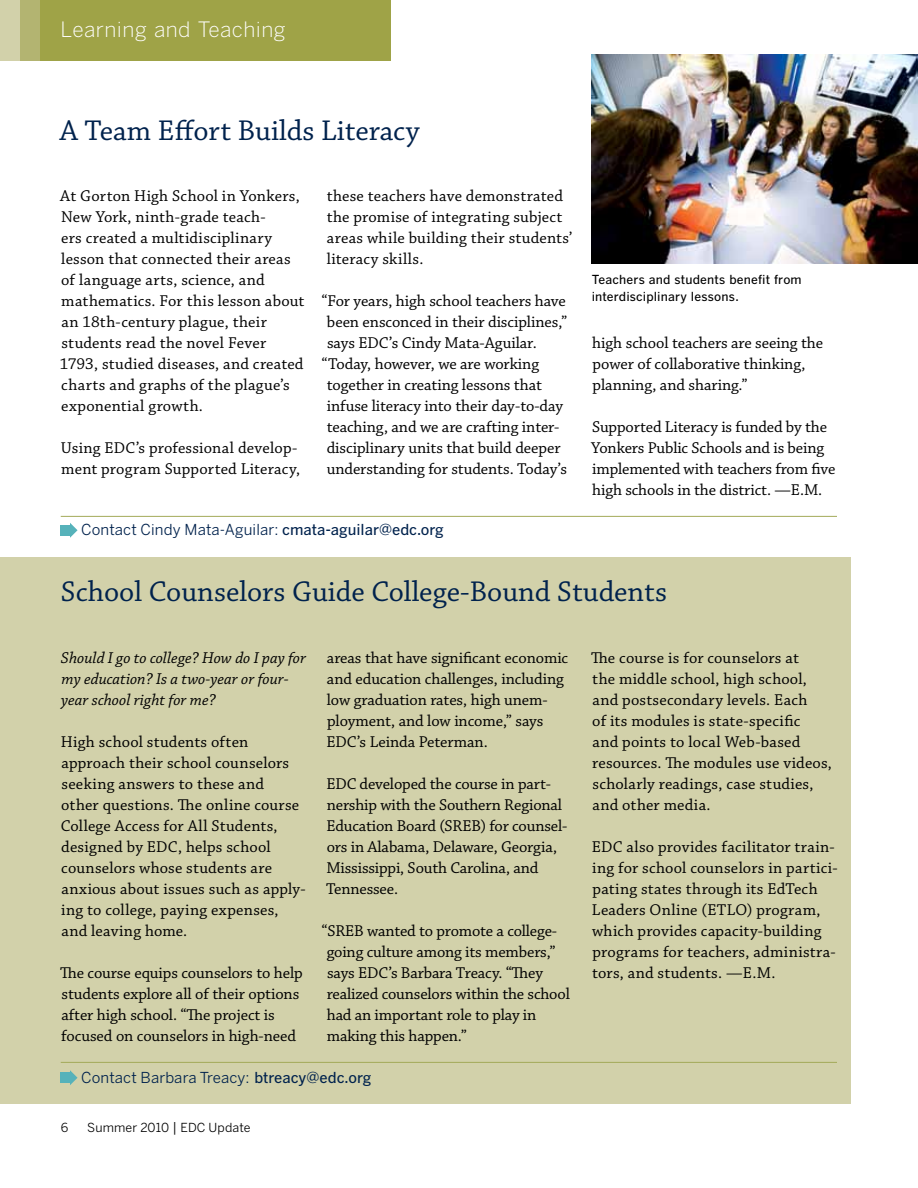
<style>
.page{position:relative;width:918px;height:1188px;background:#fff}
.page>*{position:absolute;margin:0;border:0;box-sizing:border-box;transform-origin:0 0}
.t1{font:30px "Chaparral Pro";color:#00224d}
.t2{font:300 21px "Benton Gothic";letter-spacing:.02em;color:#fff}
.t3{font:16.5px/21px "Chaparral Pro";color:#000}
.t4{font:italic 16.5px/21px "Chaparral Pro";color:#000}
.t5{font:15px "Benton Sans";letter-spacing:.01em;color:#00224d}
.t6{font:500 12.3px/16.5px "Benton Gothic";letter-spacing:.015em;color:#000}
.t7{font:12.3px "Benton Sans";letter-spacing:.01em;color:#000}
.s1{font-family:"Benton Gothic";font-weight:500}
.s2{font-size:13.5px}
</style>
<div class="page">
<div style="left:0;top:558px;width:850px;height:546px;background:#d2d1aa"></div>
<div style="left:0;top:0;width:20px;height:61px;background:#d2d1aa"></div>
<div style="left:20px;top:0;width:20px;height:61px;background:#b3b471"></div>
<div style="left:40px;top:0;width:352px;height:61px;background:#9fa347"></div>
<hr style="left:61px;top:1062px;width:776px;height:1px;background:#a3aa59">
<svg style="left:70px;top:1070px;width:8px;height:15px"></svg>
<div style="left:61px;top:1072px;width:9px;height:11px;background:#56b2ba"></div>
<img style="left:592px;top:54px;width:326px;height:210px">
<hr style="left:61px;top:516px;width:776px;height:1px;background:#a3aa59">
<svg style="left:70px;top:523px;width:8px;height:15px"></svg>
<div style="left:61px;top:525px;width:9px;height:11px;background:#56b2ba"></div>
<p class="t2" style="left:61px;top:17px;width:226px">Learning and Teaching</p>
<h1 class="t1" style="left:60px;top:114px;width:361px">A Team Effort Builds Literacy</h1>
<p class="t3" style="left:60px;top:186px;width:246px">At Gorton High School in Yonkers,<br>New York, ninth-grade teach-<br>ers created a multidisciplinary lesson that connected their areas of language arts, science, and mathematics. For this lesson about an 18th-century plague, their students read the novel Fever<br>1793, studied diseases, and created charts and graphs of the plague’s exponential growth.</p>
<p class="t3" style="left:61px;top:438px;width:241px">Using EDC’s professional develop&shy;ment program Supported Literacy,</p>
<p class="t3" style="left:327px;top:186px;width:247px">these teachers have demonstrated the promise of integrating subject areas while building their students’ literacy skills.</p>
<p class="t3" style="left:322px;top:291px;width:246px">“For years, high school teachers have</p>
<p class="t3" style="left:327px;top:312px;width:242px">been ensconced in their disciplines,”</p>
<p class="t3" style="left:327px;top:333px;width:211px">says EDC’s Cindy Mata-Aguilar.</p>
<p class="t3" style="left:322px;top:354px;width:219px">“Today, however, we are working</p>
<p class="t3" style="left:327px;top:375px;width:217px">together in creating lessons that</p>
<p class="t3" style="left:327px;top:396px;width:238px">infuse literacy into their day-to-day</p>
<p class="t3" style="left:327px;top:417px;width:234px">teaching, and we are crafting inter-</p>
<p class="t3" style="left:327px;top:438px;width:235px">disciplinary units that build deeper</p>
<p class="t3" style="left:327px;top:459px;width:242px">understanding for students. Today’s</p>
<p class="t5" style="left:81px;top:521px;width:364px">Contact Cindy Mata-Aguilar: <span class="s1">cmata-aguilar@edc.org</span></p>
<p class="t6" style="left:592px;top:271px;width:212px">Teachers and students benefit from interdisciplinary lessons.</p>
<p class="t3" style="left:592px;top:333px;width:232px">high school teachers are seeing the power of collaborative thinking, planning, and sharing.”</p>
<p class="t3" style="left:591px;top:417px;width:246px">Supported Literacy is funded by the Yonkers Public Schools and is being implemented with teachers from five high schools in the district. —E.M.</p>
<h1 class="t1" style="left:61px;top:575px;width:608px">School Counselors Guide College-Bound Students</h1>
<p class="t4" style="left:61px;top:648px;width:247px">Should I go to college? How do I pay for my education? Is a two-year or four&shy;year school right for me?</p>
<p class="t3" style="left:61px;top:732px;width:246px">High school students often approach their school counselors seeking answers to these and<br>other questions. The online course<br>College Access for All Students, designed by EDC, helps school counselors whose students are anxious about issues such as apply&shy;ing to college, paying expenses, and leaving home.</p>
<p class="t3" style="left:60px;top:963px;width:244px">The course equips counselors to help students explore all of their options after high school. “The project is focused on counselors in high-need</p>
<p class="t3" style="left:326px;top:648px;width:243px">areas that have significant economic and education challenges, including low graduation rates, high unem&shy;ployment, and low income,” says<br>EDC’s Leinda Peterman.</p>
<p class="t3" style="left:326px;top:774px;width:243px">EDC developed the course in part&shy;nership with the Southern Regional<br>Education Board (SREB) for counsel&shy;ors in Alabama, Delaware, Georgia,<br>Mississippi, South Carolina, and<br>Tennessee.</p>
<p class="t3" style="left:327px;top:921px;width:245px;text-indent:-5px">“SREB wanted to promote a college&shy;going culture among its members,” says EDC’s Barbara Treacy. “They realized counselors within the school had an important role to play in making this happen.”</p>
<p class="t5" style="left:81px;top:1069px;width:292px">Contact Barbara Treacy: <span class="s1">btreacy@edc.org</span></p>
<p class="t7" style="left:61px;top:1121px;width:9px">6</p>
<p class="t7" style="left:87px;top:1121px;width:165px">Summer 2010 <span class="s2">|</span> EDC Update</p>
<p class="t3" style="left:591px;top:648px;width:242px">The course is for counselors at<br>the middle school, high school, and postsecondary levels. Each<br>of its modules is state-specific<br>and points to local Web-based resources. The modules use videos, scholarly readings, case studies, and other media.</p>
<p class="t3" style="left:592px;top:837px;width:247px">EDC also provides facilitator train&shy;ing for school counselors in partici&shy;pating states through its EdTech Leaders Online (ETLO) program, which provides capacity-building programs for teachers, administra&shy;tors, and students. —E.M.</p>
</div>
